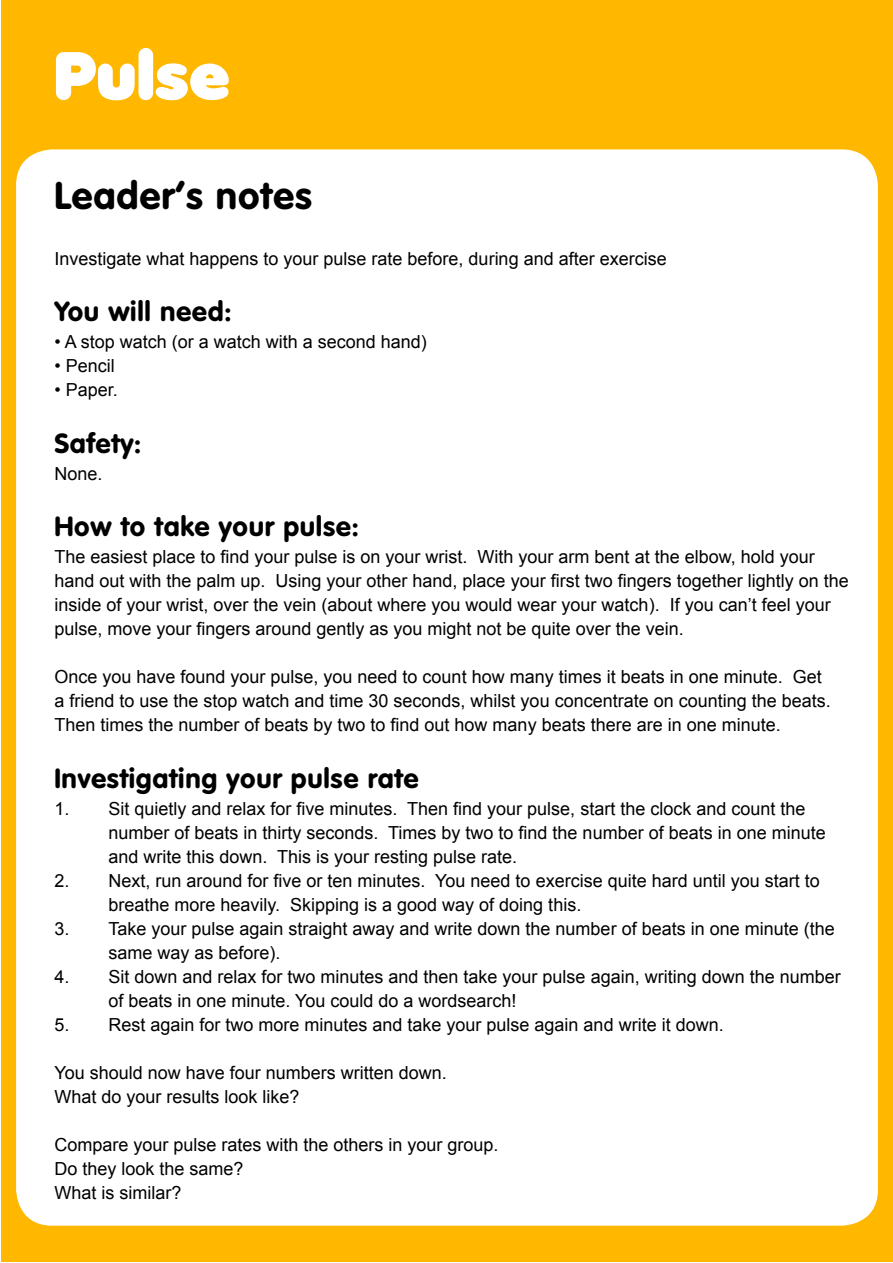
<style>
.page{position:relative;width:893px;height:1263px;background:#fff}
.page>*{position:absolute;margin:0;border:0;box-sizing:border-box;transform-origin:0 0}
.t1{font:800 66px "Volkswagen";color:#fff}
.t2{font:700 37.5px "Volkswagen";letter-spacing:.025em;color:#000}
.t3{font:700 27px "Volkswagen";letter-spacing:.025em;color:#000}
.t4{font:18px/24px "Arial";color:#000}
</style>
<div class="page">
<div style="left:1px;top:1px;width:891px;height:1261px;background:#ffb700"></div>
<div style="left:16px;top:149px;width:862px;height:1077px;background:#fff;border-radius:36px"></div>
<h1 class="t1" style="left:54px;top:35px;width:177px">Pulse</h1>
<h2 class="t2" style="left:54px;top:173px;width:259px">Leader’s notes</h2>
<p class="t4" style="left:54px;top:247px;width:614px">Investigate what happens to your pulse rate before, during and after exercise</p>
<h3 class="t3" style="left:54px;top:296px;width:179px">You will need:</h3>
<p class="t4" style="left:54px;top:330px;width:374px">• A stop watch (or a watch with a second hand)</p>
<p class="t4" style="left:54px;top:354px;width:62px">• Pencil</p>
<p class="t4" style="left:54px;top:378px;width:65px">• Paper.</p>
<h3 class="t3" style="left:54px;top:427px;width:88px">Safety:</h3>
<p class="t4" style="left:54px;top:461px;width:50px">None.</p>
<h3 class="t3" style="left:54px;top:511px;width:306px">How to take your pulse:</h3>
<p class="t4" style="left:54px;top:545px;width:796px">The easiest place to find your pulse is on your wrist. With your arm bent at the elbow, hold your hand out with the palm up. Using your other hand, place your first two fingers together lightly on the inside of your wrist, over the vein (about where you would wear your watch). If you can’t feel your pulse, move your fingers around gently as you might not be quite over the vein.</p>
<p class="t4" style="left:54px;top:665px;width:778px">Once you have found your pulse, you need to count how many times it beats in one minute. Get a friend to use the stop watch and time 30 seconds, whilst you concentrate on counting the beats.<br>Then times the number of beats by two to find out how many beats there are in one minute.</p>
<h3 class="t3" style="left:54px;top:762px;width:366px">Investigating your pulse rate</h3>
<p class="t4" style="left:108px;top:796px;width:719px;text-indent:-54px">1. Sit quietly and relax for five minutes. Then find your pulse, start the clock and count the number of beats in thirty seconds. Times by two to find the number of beats in one minute and write this down. This is your resting pulse rate.</p>
<p class="t4" style="left:108px;top:868px;width:713px;text-indent:-54px">2. Next, run around for five or ten minutes. You need to exercise quite hard until you start to breathe more heavily. Skipping is a good way of doing this.</p>
<p class="t4" style="left:108px;top:916px;width:728px;text-indent:-54px">3. Take your pulse again straight away and write down the number of beats in one minute (the same way as before).</p>
<p class="t4" style="left:108px;top:964px;width:734px;text-indent:-54px">4. Sit down and relax for two minutes and then take your pulse again, writing down the number of beats in one minute. You could do a wordsearch!</p>
<p class="t4" style="left:54px;top:1012px;width:671px">5. Rest again for two more minutes and take your pulse again and write it down.</p>
<p class="t4" style="left:54px;top:1060px;width:394px">You should now have four numbers written down.<br>What do your results look like?</p>
<p class="t4" style="left:54px;top:1132px;width:446px">Compare your pulse rates with the others in your group.<br>Do they look the same?<br>What is similar?</p>
</div>
